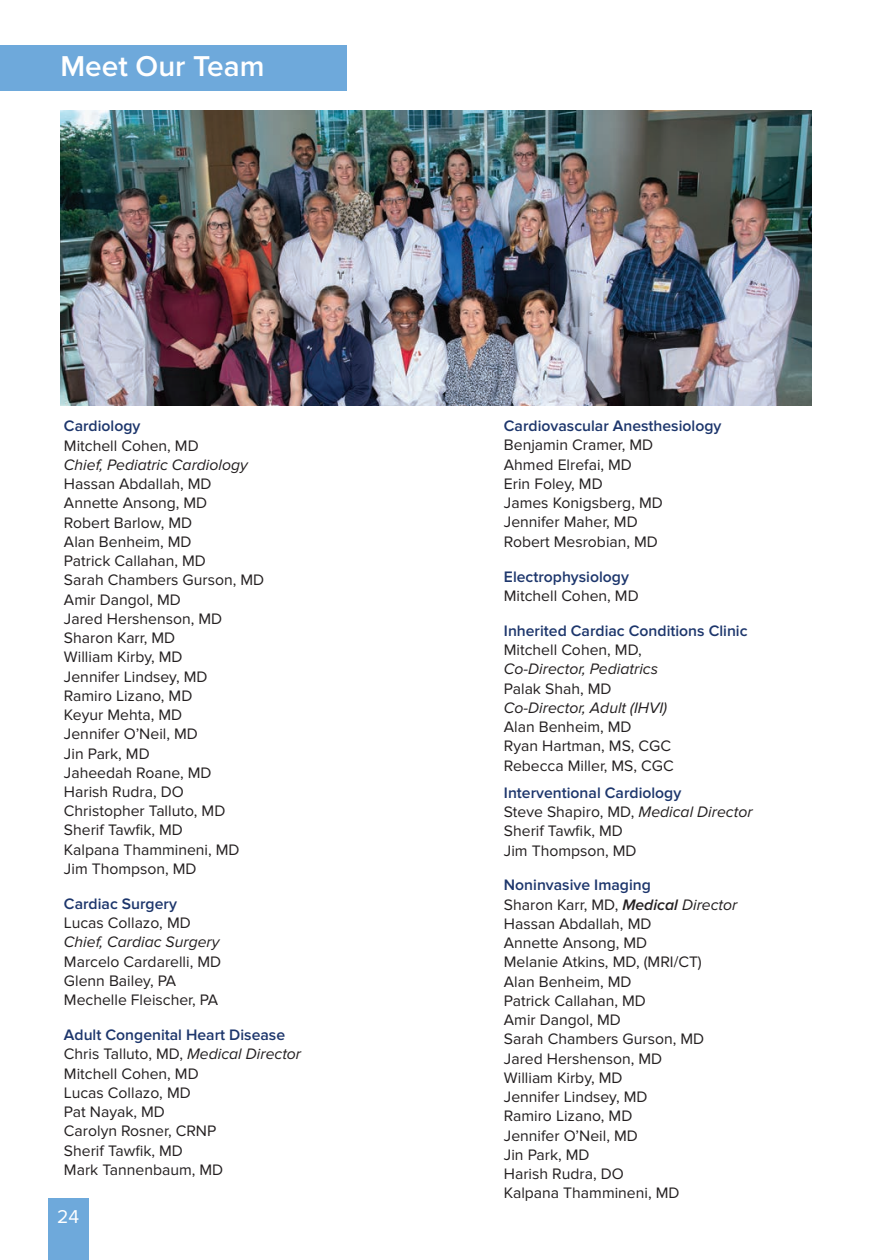
<style>
.page{position:relative;width:882px;height:1260px;background:#fff}
.page>*{position:absolute;margin:0;border:0;box-sizing:border-box;transform-origin:0 0}
.t1{font:600 29.75px "Proxima Nova";color:#fff}
.t2{font:19.25px "Proxima Nova";color:#fff}
.t3{font:15.75px/19.2px "Proxima Nova";color:#231f20}
.t4{font:600 15.75px "Proxima Nova";color:#1d366c}
.t5{font:italic 15.75px "Proxima Nova";color:#231f20}
.s1{font-weight:600;color:#1d366c}
.s2{font-style:italic}
.s3{font-weight:600;font-style:italic}
</style>
<div class="page">
<img style="left:60px;top:111px;width:751px;height:295px">
<div style="left:0;top:45px;width:346px;height:46px;background:#6ea9db"></div>
<div style="left:48px;top:1199px;width:40px;height:61px;background:#6ea9db"></div>
<h1 class="t1" style="left:60px;top:49px;width:206px">Meet Our Team</h1>
<p class="t4" style="left:64px;top:417px;width:78px">Cardiology</p>
<p class="t3" style="left:64px;top:436px;width:136px">Mitchell Cohen, MD</p>
<p class="t5" style="left:64px;top:456px;width:187px">Chief, Pediatric Cardiology</p>
<p class="t3" style="left:64px;top:474px;width:202px">Hassan Abdallah, MD<br>Annette Ansong, MD<br>Robert Barlow, MD<br>Alan Benheim, MD<br>Patrick Callahan, MD<br>Sarah Chambers Gurson, MD<br>Amir Dangol, MD<br>Jared Hershenson, MD<br>Sharon Karr, MD<br>William Kirby, MD<br>Jennifer Lindsey, MD<br>Ramiro Lizano, MD<br>Keyur Mehta, MD<br>Jennifer O’Neil, MD<br>Jin Park, MD<br>Jaheedah Roane, MD<br>Harish Rudra, DO<br>Christopher Talluto, MD<br>Sherif Tawfik, MD<br>Kalpana Thammineni, MD<br>Jim Thompson, MD</p>
<p class="t4" style="left:64px;top:895px;width:115px">Cardiac Surgery</p>
<p class="t3" style="left:64px;top:914px;width:128px">Lucas Collazo, MD</p>
<p class="t5" style="left:64px;top:934px;width:159px">Chief, Cardiac Surgery</p>
<p class="t3" style="left:64px;top:952px;width:159px">Marcelo Cardarelli, MD<br>Glenn Bailey, PA<br>Mechelle Fleischer, PA</p>
<p class="t3" style="left:64px;top:1026px;width:239px"><span class="s1">Adult Congenital Heart Disease<br></span>Chris Talluto, MD, <span class="s2">Medical Director<br></span>Mitchell Cohen, MD<br>Lucas Collazo, MD<br>Pat Nayak, MD<br>Carolyn Rosner, CRNP<br>Sherif Tawfik, MD<br>Mark Tannenbaum, MD</p>
<p class="t2" style="left:57px;top:1206px;width:24px">24</p>
<p class="t4" style="left:504px;top:417px;width:219px">Cardiovascular Anesthesiology</p>
<p class="t3" style="left:504px;top:436px;width:160px">Benjamin Cramer, MD<br>Ahmed Elrefai, MD<br>Erin Foley, MD<br>James Konigsberg, MD<br>Jennifer Maher, MD<br>Robert Mesrobian, MD</p>
<p class="t4" style="left:504px;top:567px;width:127px">Electrophysiology</p>
<p class="t3" style="left:504px;top:586px;width:136px">Mitchell Cohen, MD</p>
<p class="t4" style="left:504px;top:622px;width:245px">Inherited Cardiac Conditions Clinic</p>
<p class="t3" style="left:504px;top:641px;width:139px">Mitchell Cohen, MD,</p>
<p class="t5" style="left:504px;top:660px;width:156px">Co-Director, Pediatrics</p>
<p class="t3" style="left:504px;top:679px;width:109px">Palak Shah, MD</p>
<p class="t5" style="left:504px;top:699px;width:166px">Co-Director, Adult (IHVI)</p>
<p class="t3" style="left:504px;top:718px;width:171px">Alan Benheim, MD<br>Ryan Hartman, MS, CGC<br>Rebecca Miller, MS, CGC</p>
<p class="t3" style="left:504px;top:783px;width:250px"><span class="s1">Interventional Cardiology<br></span>Steve Shapiro, MD, <span class="s2">Medical Director<br></span>Sherif Tawfik, MD<br>Jim Thompson, MD</p>
<p class="t3" style="left:504px;top:876px;width:235px"><span class="s1">Noninvasive Imaging<br></span>Sharon Karr, MD, <span class="s3">Medical</span> <span class="s2">Director<br></span>Hassan Abdallah, MD<br>Annette Ansong, MD<br>Melanie Atkins, MD, (MRI/CT)<br>Alan Benheim, MD<br>Patrick Callahan, MD<br>Amir Dangol, MD<br>Sarah Chambers Gurson, MD<br>Jared Hershenson, MD<br>William Kirby, MD<br>Jennifer Lindsey, MD<br>Ramiro Lizano, MD<br>Jennifer O’Neil, MD<br>Jin Park, MD<br>Harish Rudra, DO<br>Kalpana Thammineni, MD</p>
</div>
